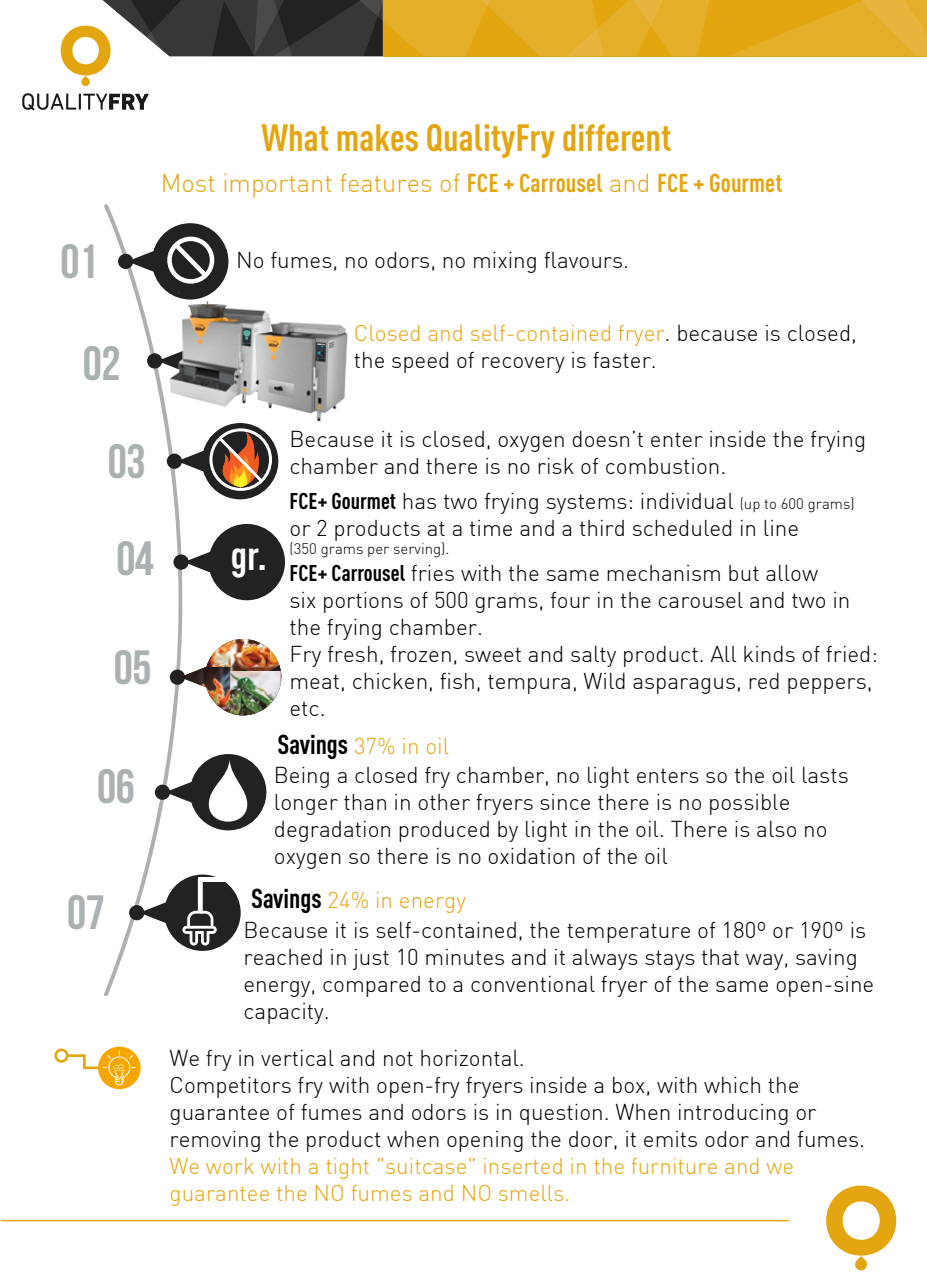
<style>
.page{position:relative;width:927px;height:1288px;background:#fff}
.page>*{position:absolute;margin:0;border:0;box-sizing:border-box;transform-origin:0 0}
.t1{font:48.15px "Bebas Neue";letter-spacing:-.01em;color:#abb1b2}
.t2{font:700 40.5px "DIN Cond";color:#fff}
.t3{font:700 37.5px "DIN Cond";color:#e3a611}
.t4{font:300 25.5px "DIN";color:#e3a611}
.t5{font:300 22.5px/27px "DIN";color:#000}
.t6{font:300 22.5px/27px "DIN";color:#e3a611}
.t7{font:300 15px "DIN";color:#000}
.s1{font-family:"DIN Cond";font-weight:700}
.s2{color:#e3a611}
.s3{font-size:15px}
.s4{font-family:"DIN Cond";font-weight:700;font-size:27px;color:#000}
</style>
<div class="page">
<hr style="left:1px;top:1220px;width:788px;height:1px;background:#e3a611">
<svg style="left:826px;top:1186px;width:70px;height:84px"></svg>
<svg style="left:22px;top:93px;width:127px;height:18px"></svg>
<div style="left:383px;top:0;width:544px;height:56px;background:#e3a611"></div>
<svg style="left:61px;top:0;width:653px;height:86px"></svg>
<svg style="left:729px;top:0;width:198px;height:56px"></svg>
<div style="left:98px;top:1047px;width:43px;height:42px;background:#f5a600;border-radius:50%"></div>
<svg style="left:54px;top:1049px;width:82px;height:36px"></svg>
<svg style="left:104px;top:204px;width:79px;height:792px"></svg>
<svg style="left:189px;top:524px;width:96px;height:76px"></svg>
<div style="left:173px;top:554px;width:16px;height:16px;background:#222;border-radius:50%"></div>
<div style="left:170px;top:670px;width:15px;height:15px;background:#222;border-radius:50%"></div>
<div style="left:155px;top:785px;width:15px;height:15px;background:#222;border-radius:50%"></div>
<div style="left:118px;top:254px;width:15px;height:15px;background:#222;border-radius:50%"></div>
<svg style="left:127px;top:223px;width:101px;height:77px"></svg>
<div style="left:167px;top:454px;width:15px;height:15px;background:#222;border-radius:50%"></div>
<svg style="left:165px;top:754px;width:101px;height:76px"></svg>
<div style="left:129px;top:905px;width:15px;height:15px;background:#222;border-radius:50%"></div>
<svg style="left:139px;top:875px;width:102px;height:76px"></svg>
<div style="left:198px;top:877px;width:31px;height:5px;background:#fff"></div>
<img style="left:180px;top:639px;width:51px;height:28px">
<img style="left:180px;top:667px;width:51px;height:48px">
<img style="left:231px;top:639px;width:50px;height:32px">
<img style="left:230px;top:671px;width:51px;height:44px">
<img style="left:139px;top:293px;width:131px;height:127px">
<img style="left:248px;top:318px;width:100px;height:104px">
<svg style="left:177px;top:423px;width:101px;height:76px"></svg>
<h1 class="t1" style="left:60px;top:235px;width:39px">01</h1>
<h1 class="t1" style="left:83px;top:337px;width:39px">02</h1>
<h3 class="t3" style="left:261px;top:115px;width:411px">What makes QualityFry different</h3>
<p class="t4" style="left:161px;top:167px;width:623px">Most important features of <span class="s1">FCE + Carrousel</span> and <span class="s1">FCE + Gourmet</span></p>
<p class="t5" style="left:236px;top:246px;width:394px">No fumes, no odors, no mixing flavours.</p>
<p class="t5" style="left:354px;top:319px;width:504px"><span class="s2">Closed and self-contained fryer</span>. because is closed, the speed of recovery is faster.</p>
<h1 class="t1" style="left:108px;top:435px;width:39px">03</h1>
<h1 class="t1" style="left:116px;top:532px;width:39px">04</h1>
<h1 class="t1" style="left:114px;top:641px;width:39px">05</h1>
<h1 class="t1" style="left:97px;top:760px;width:39px">06</h1>
<h1 class="t1" style="left:67px;top:886px;width:39px">07</h1>
<h2 class="t2" style="left:231px;top:531px;width:38px">gr.</h2>
<p class="t5" style="left:289px;top:425px;width:578px">Because it is closed, oxygen doesn’t enter inside the frying chamber and there is no risk of combustion.</p>
<p class="t5" style="left:289px;top:487px;width:566px"><span class="s1">FCE+ Gourmet</span> has two frying systems: individual <span class="s3">(up to 600 grams) </span>or 2 products at a time and a third scheduled in line</p>
<p class="t7" style="left:289px;top:539px;width:161px">(350 grams per serving).</p>
<p class="t5" style="left:289px;top:559px;width:562px"><span class="s1">FCE+ Carrousel</span> fries with the same mechanism but allow six portions of 500 grams, four in the carousel and two in the frying chamber.</p>
<p class="t5" style="left:289px;top:640px;width:590px">Fry fresh, frozen, sweet and salty product. All kinds of fried: meat, chicken, fish, tempura, Wild asparagus, red peppers, etc.</p>
<p class="t6" style="left:277px;top:733px;width:173px"><span class="s4">Savings</span> 37% in oil</p>
<p class="t5" style="left:274px;top:761px;width:576px">Being a closed fry chamber, no light enters so the oil lasts longer than in other fryers since there is no possible degradation produced by light in the oil. There is also no oxygen so there is no oxidation of the oil</p>
<p class="t6" style="left:251px;top:886px;width:216px"><span class="s4">Savings</span> 24% in energy</p>
<p class="t5" style="left:243px;top:916px;width:632px">Because it is self-contained, the temperature of 180º or 190º is reached in just 10 minutes and it always stays that way, saving energy, compared to a conventional fryer of the same open-sine capacity.</p>
<p class="t5" style="left:169px;top:1045px;width:697px">We fry in vertical and not horizontal.<br>Competitors fry with open-fry fryers inside a box, with which the guarantee of fumes and odors is in question. When introducing or removing the product when opening the door, it emits odor and fumes.</p>
<p class="t6" style="left:169px;top:1153px;width:626px">We work with a tight "suitcase" inserted in the furniture and we guarantee the NO fumes and NO smells.</p>
</div>
